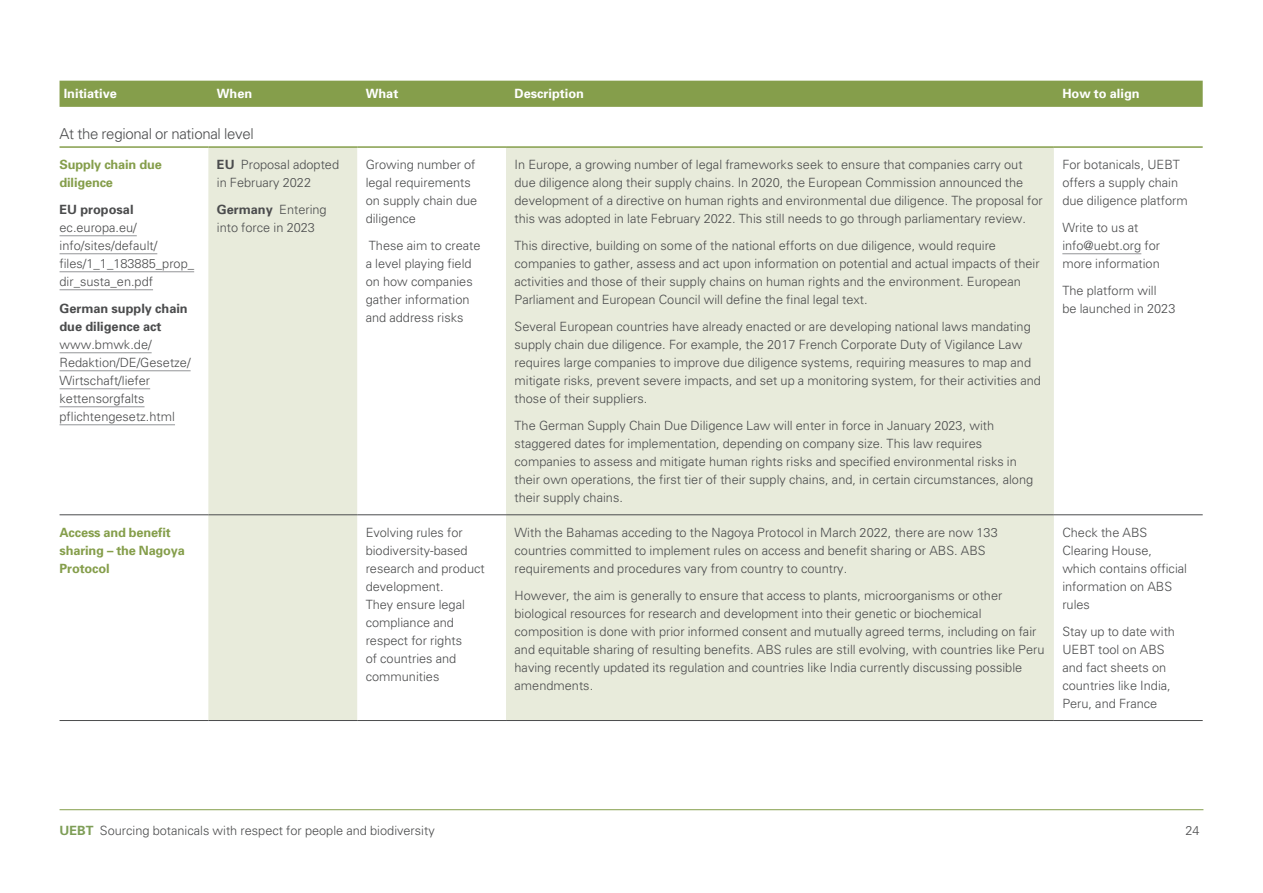
<style>
.page{position:relative;width:1263px;height:893px;background:#fff}
.page>*{position:absolute;margin:0;border:0;box-sizing:border-box;transform-origin:0 0}
._0__Body{font:300 15px "Univers";letter-spacing:-.02em;color:#4b4c4d}
._0__Body-2{font:300 12.75px/18px "Univers";color:#4b4c4d}
._0__Body-3{font:700 12.75px/18px "Univers";letter-spacing:-.01em;color:#859e4b}
._0__Body-4{font:700 12.75px "Univers";color:#fff}
.s1{font-weight:700}
.s2{font-weight:700;color:#7e9e57}
</style>
<div class="page">
<div style="left:60px;top:81px;width:1143px;height:26px;background:#859e4b"></div>
<svg style="left:208px;top:148px;width:846px;height:572px;fill:#e8ebdb"></svg>
<hr style="left:60px;top:514px;width:148px;height:1px;background:#4b4c4d">
<hr style="left:208px;top:514px;width:149px;height:1px;background:#4b4c4d">
<hr style="left:357px;top:514px;width:149px;height:1px;background:#4b4c4d">
<hr style="left:506px;top:514px;width:548px;height:1px;background:#4b4c4d">
<hr style="left:1054px;top:514px;width:149px;height:1px;background:#4b4c4d">
<hr style="left:60px;top:720px;width:148px;height:1px;background:#4b4c4d">
<hr style="left:208px;top:720px;width:149px;height:1px;background:#4b4c4d">
<hr style="left:357px;top:720px;width:149px;height:1px;background:#4b4c4d">
<hr style="left:506px;top:720px;width:548px;height:1px;background:#4b4c4d">
<hr style="left:1054px;top:720px;width:149px;height:1px;background:#4b4c4d">
<hr style="left:60px;top:146px;width:148px;height:2px;background:#859e4b">
<hr style="left:208px;top:146px;width:149px;height:2px;background:#859e4b">
<hr style="left:357px;top:146px;width:149px;height:2px;background:#859e4b">
<hr style="left:506px;top:146px;width:548px;height:2px;background:#859e4b">
<hr style="left:1054px;top:146px;width:149px;height:2px;background:#859e4b">
<hr style="left:60px;top:235px;width:77px;height:1px;background:#939598">
<hr style="left:60px;top:253px;width:97px;height:1px;background:#939598">
<hr style="left:60px;top:271px;width:134px;height:1px;background:#939598">
<hr style="left:60px;top:289px;width:93px;height:1px;background:#939598">
<hr style="left:60px;top:352px;width:92px;height:1px;background:#939598">
<hr style="left:60px;top:370px;width:131px;height:1px;background:#939598">
<hr style="left:60px;top:388px;width:90px;height:1px;background:#939598">
<hr style="left:60px;top:406px;width:85px;height:1px;background:#939598">
<hr style="left:60px;top:424px;width:115px;height:1px;background:#939598">
<hr style="left:1062px;top:253px;width:79px;height:1px;background:#939598">
<hr style="left:60px;top:809px;width:1143px;height:1px;background:#859e4b">
<p class="_0__Body-4" style="left:64px;top:86px;width:55px">Initiative</p>
<p class="_0__Body-4" style="left:217px;top:86px;width:37px">When</p>
<p class="_0__Body-4" style="left:366px;top:86px;width:34px">What</p>
<p class="_0__Body-4" style="left:514px;top:86px;width:71px">Description</p>
<p class="_0__Body-4" style="left:1062px;top:86px;width:79px">How to align</p>
<p class="_0__Body" style="left:60px;top:124px;width:196px">At the regional or national level</p>
<p class="_0__Body-3" style="left:60px;top:155px;width:104px">Supply chain due diligence</p>
<p class="_0__Body-2" style="left:60px;top:200px;width:136px"><span class="s1">EU proposal </span>ec.europa.eu/ info/sites/default/ files/1_1_183885_prop_ dir_susta_en.pdf</p>
<p class="_0__Body-2" style="left:60px;top:300px;width:133px"><span class="s1">German supply chain due diligence act </span>www.bmwk.de/<br>Redaktion/DE/Gesetze/<br>Wirtschaft/liefer kettensorgfalts pflichtengesetz.html</p>
<p class="_0__Body-2" style="left:366px;top:155px;width:113px">Growing number of legal requirements on supply chain due diligence</p>
<p class="_0__Body-2" style="left:366px;top:237px;width:116px">These aim to create a level playing field on how companies gather information and address risks</p>
<p class="_0__Body-2" style="left:514px;top:155px;width:530px">In Europe, a growing number of legal frameworks seek to ensure that companies carry out due diligence along their supply chains. In 2020, the European Commission announced the development of a directive on human rights and environmental due diligence. The proposal for this was adopted in late February 2022. This still needs to go through parliamentary review.</p>
<p class="_0__Body-2" style="left:514px;top:237px;width:526px">This directive, building on some of the national efforts on due diligence, would require companies to gather, assess and act upon information on potential and actual impacts of their activities and those of their supply chains on human rights and the environment. European Parliament and European Council will define the final legal text.</p>
<p class="_0__Body-2" style="left:514px;top:318px;width:528px">Several European countries have already enacted or are developing national laws mandating supply chain due diligence. For example, the 2017 French Corporate Duty of Vigilance Law requires large companies to improve due diligence systems, requiring measures to map and mitigate risks, prevent severe impacts, and set up a monitoring system, for their activities and those of their suppliers.</p>
<p class="_0__Body-2" style="left:514px;top:417px;width:520px">The German Supply Chain Due Diligence Law will enter in force in January 2023, with staggered dates for implementation, depending on company size. This law requires companies to assess and mitigate human rights risks and specified environmental risks in their own operations, the first tier of their supply chains, and, in certain circumstances, along their supply chains.</p>
<p class="_0__Body-2" style="left:217px;top:155px;width:124px"><span class="s1">EU</span> Proposal adopted in February 2022</p>
<p class="_0__Body-2" style="left:217px;top:200px;width:111px"><span class="s1">Germany</span> Entering into force in 2023</p>
<p class="_0__Body-2" style="left:1062px;top:155px;width:127px">For botanicals, UEBT offers a supply chain due diligence platform</p>
<p class="_0__Body-2" style="left:1062px;top:219px;width:99px">Write to us at info@uebt.org for more information</p>
<p class="_0__Body-2" style="left:1062px;top:281px;width:115px">The platform will<br>be launched in 2023</p>
<p class="_0__Body-3" style="left:60px;top:523px;width:127px">Access and benefit sharing – the Nagoya<br>Protocol</p>
<p class="_0__Body-2" style="left:366px;top:523px;width:121px">Evolving rules for biodiversity-based research and product development.<br>They ensure legal compliance and respect for rights<br>of countries and communities</p>
<p class="_0__Body-2" style="left:514px;top:523px;width:485px">With the Bahamas acceding to the Nagoya Protocol in March 2022, there are now 133 countries committed to implement rules on access and benefit sharing or ABS. ABS requirements and procedures vary from country to country.</p>
<p class="_0__Body-2" style="left:514px;top:586px;width:531px">However, the aim is generally to ensure that access to plants, microorganisms or other biological resources for research and development into their genetic or biochemical composition is done with prior informed consent and mutually agreed terms, including on fair and equitable sharing of resulting benefits. ABS rules are still evolving, with countries like Peru having recently updated its regulation and countries like India currently discussing possible amendments.</p>
<p class="_0__Body-2" style="left:1062px;top:523px;width:126px">Check the ABS<br>Clearing House, which contains official information on ABS rules</p>
<p class="_0__Body-2" style="left:1062px;top:622px;width:114px">Stay up to date with<br>UEBT tool on ABS and fact sheets on countries like India,<br>Peru, and France</p>
<p class="_0__Body-2" style="left:60px;top:822px;width:377px"><span class="s2">UEBT</span> Sourcing botanicals with respect for people and biodiversity</p>
<p class="_0__Body-2" style="left:1185px;top:822px;width:16px">24</p>
</div>
